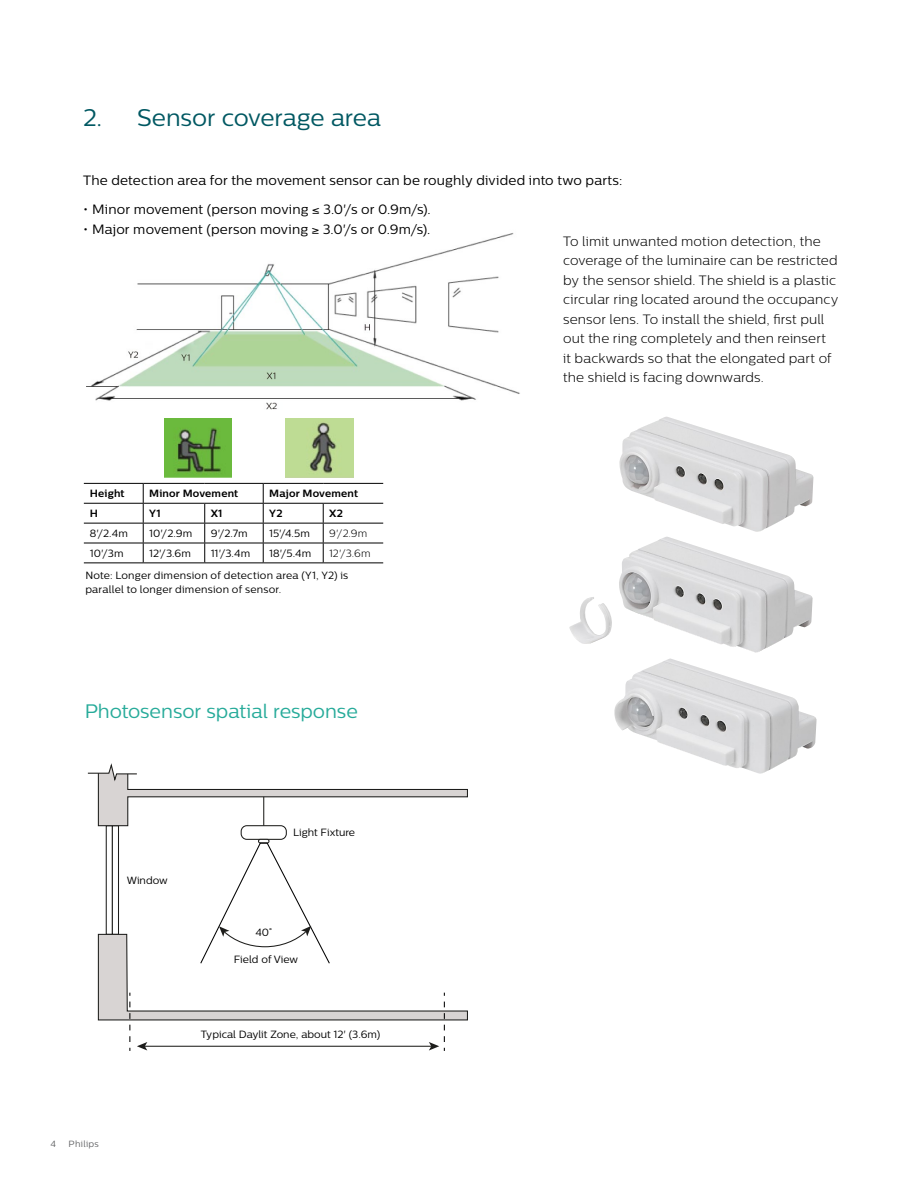
<style>
.page{position:relative;width:918px;height:1188px;background:#fff}
.page>*{position:absolute;margin:0;border:0;box-sizing:border-box;transform-origin:0 0}
.t1{font:24px "Centrale Sans";letter-spacing:-.005em;color:#005862}
.t2{font:19.5px "Centrale Sans";letter-spacing:-.005em;color:#27ab9a}
.t3{font:300 13.5px/19.5px "Centrale Sans";letter-spacing:.01em;color:#000}
.t4{font:13.5px "Centrale Sans";letter-spacing:.01em;color:#000}
.t5{font:10.5px/13.5px "Centrale Sans";letter-spacing:.01em;color:#000}
.t6{font:700 10.5px "Centrale Sans";letter-spacing:.015em;color:#000}
.t7{font:300 10.5px "Centrale Sans";color:#000}
.t8{font:9px "Centrale Sans";letter-spacing:.03em;color:#636466}
</style>
<div class="page">
<img style="left:87px;top:233px;width:433px;height:197px">
<hr style="left:84px;top:483px;width:59px;height:1px;background:#000">
<hr style="left:143px;top:483px;width:62px;height:1px;background:#000">
<hr style="left:205px;top:483px;width:58px;height:1px;background:#000">
<hr style="left:263px;top:483px;width:60px;height:1px;background:#000">
<hr style="left:323px;top:483px;width:60px;height:1px;background:#000">
<hr style="left:84px;top:503px;width:59px;height:1px;background:#000">
<hr style="left:143px;top:503px;width:62px;height:1px;background:#000">
<hr style="left:205px;top:503px;width:58px;height:1px;background:#000">
<hr style="left:263px;top:503px;width:60px;height:1px;background:#000">
<hr style="left:323px;top:503px;width:60px;height:1px;background:#000">
<hr style="left:84px;top:523px;width:59px;height:1px;background:#000">
<hr style="left:143px;top:523px;width:62px;height:1px;background:#000">
<hr style="left:205px;top:523px;width:58px;height:1px;background:#000">
<hr style="left:263px;top:523px;width:60px;height:1px;background:#000">
<hr style="left:323px;top:523px;width:60px;height:1px;background:#000">
<hr style="left:84px;top:543px;width:59px;height:1px;background:#000">
<hr style="left:143px;top:543px;width:62px;height:1px;background:#000">
<svg style="left:143px;top:484px;width:1px;height:78px"></svg>
<hr style="left:205px;top:543px;width:58px;height:1px;background:#000">
<svg style="left:204px;top:504px;width:1px;height:58px"></svg>
<hr style="left:263px;top:543px;width:60px;height:1px;background:#000">
<svg style="left:263px;top:484px;width:1px;height:78px"></svg>
<hr style="left:323px;top:543px;width:60px;height:1px;background:#000">
<svg style="left:323px;top:504px;width:1px;height:58px"></svg>
<hr style="left:84px;top:562px;width:59px;height:1px;background:#000">
<hr style="left:143px;top:562px;width:62px;height:1px;background:#000">
<hr style="left:205px;top:562px;width:58px;height:1px;background:#000">
<hr style="left:263px;top:562px;width:60px;height:1px;background:#000">
<hr style="left:323px;top:562px;width:60px;height:1px;background:#000">
<img style="left:164px;top:418px;width:68px;height:59px">
<img style="left:286px;top:418px;width:67px;height:59px">
<img style="left:569px;top:537px;width:244px;height:116px">
<img style="left:614px;top:659px;width:203px;height:115px">
<img style="left:619px;top:417px;width:195px;height:115px">
<div style="left:106px;top:825px;width:7px;height:110px;border:1px solid #1d1d1b"></div>
<div style="left:112px;top:825px;width:7px;height:110px;border:1px solid #1d1d1b"></div>
<svg style="left:87px;top:763px;width:381px;height:64px"></svg>
<hr style="left:263px;top:797px;width:1px;height:31px;background:#1d1d1b">
<div style="left:241px;top:826px;width:45px;height:13px;background:#fff;border-radius:6px"></div>
<div style="left:241px;top:825px;width:46px;height:15px;border:1px solid #1d1d1b;border-radius:6px"></div>
<div style="left:258px;top:839px;width:12px;height:5px;border:1px solid #1d1d1b;border-radius:2px"></div>
<svg style="left:97px;top:842px;width:371px;height:209px"></svg>
<h1 class="t1" style="left:83px;top:104px;width:299px">2. Sensor coverage area</h1>
<p class="t4" style="left:83px;top:172px;width:541px">The detection area for the movement sensor can be roughly divided into two parts:</p>
<p class="t4" style="left:83px;top:202px;width:349px">• Minor movement (person moving ≤ 3.0'/s or 0.9m/s).</p>
<p class="t4" style="left:83px;top:221px;width:348px">• Major movement (person moving ≥ 3.0'/s or 0.9m/s).</p>
<p class="t3" style="left:563px;top:231px;width:277px">To limit unwanted motion detection, the coverage of the luminaire can be restricted by the sensor shield. The shield is a plastic circular ring located around the occupancy sensor lens. To install the shield, first pull out the ring completely and then reinsert<br>it backwards so that the elongated part of the shield is facing downwards.</p>
<p class="t6" style="left:90px;top:487px;width:36px">Height</p>
<p class="t6" style="left:149px;top:487px;width:91px">Minor Movement</p>
<p class="t6" style="left:269px;top:487px;width:90px">Major Movement</p>
<p class="t6" style="left:90px;top:507px;width:10px">H</p>
<p class="t6" style="left:149px;top:507px;width:13px">Y1</p>
<p class="t6" style="left:211px;top:507px;width:13px">X1</p>
<p class="t6" style="left:269px;top:507px;width:15px">Y2</p>
<p class="t6" style="left:329px;top:507px;width:15px">X2</p>
<p class="t5" style="left:90px;top:526px;width:40px">8'/2.4m</p>
<p class="t5" style="left:149px;top:526px;width:45px">10'/2.9m</p>
<p class="t5" style="left:211px;top:526px;width:39px">9'/2.7m</p>
<p class="t5" style="left:269px;top:526px;width:42px">15'/4.5m</p>
<p class="t7" style="left:329px;top:527px;width:40px">9'/2.9m</p>
<p class="t5" style="left:90px;top:546px;width:35px">10'/3m</p>
<p class="t5" style="left:149px;top:546px;width:43px">12'/3.6m</p>
<p class="t5" style="left:211px;top:546px;width:41px">11'/3.4m</p>
<p class="t5" style="left:269px;top:546px;width:44px">18'/5.4m</p>
<p class="t7" style="left:329px;top:547px;width:43px">12'/3.6m</p>
<p class="t5" style="left:85px;top:569px;width:264px">Note: Longer dimension of detection area (Y1, Y2) is parallel to longer dimension of sensor.</p>
<h2 class="t2" style="left:85px;top:700px;width:275px">Photosensor spatial response</h2>
<p class="t5" style="left:127px;top:874px;width:43px">Window</p>
<p class="t5" style="left:293px;top:826px;width:63px">Light Fixture</p>
<p class="t5" style="left:255px;top:926px;width:19px">40˚</p>
<p class="t5" style="left:234px;top:953px;width:66px">Field of View</p>
<p class="t5" style="left:201px;top:1028px;width:181px">Typical Daylit Zone, about 12' (3.6m)</p>
<p class="t8" style="left:51px;top:1138px;width:7px">4</p>
<p class="t8" style="left:69px;top:1138px;width:32px">Philips</p>
</div>
